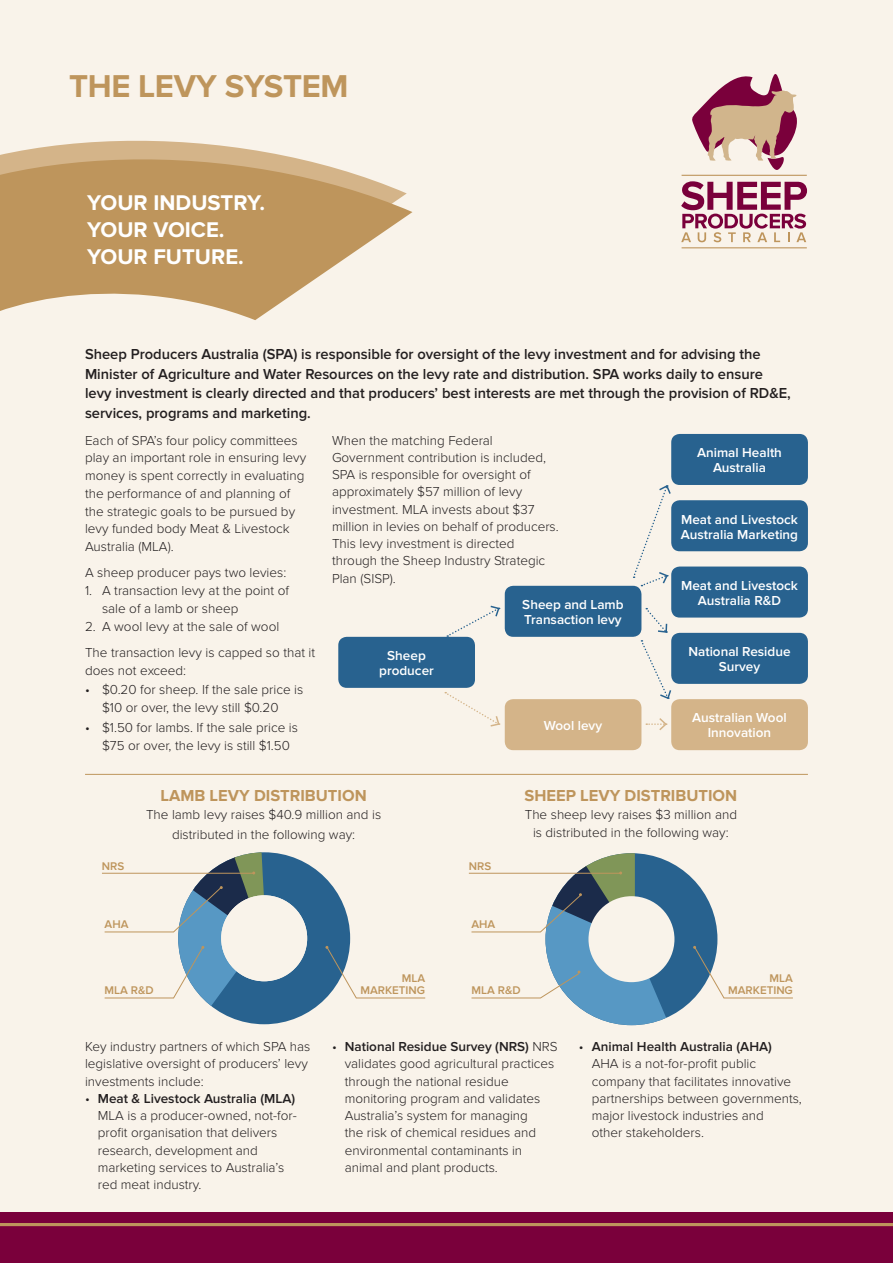
<style>
.page{position:relative;width:893px;height:1263px;background:#f9f3ea}
.page>*{position:absolute;margin:0;border:0;box-sizing:border-box;transform-origin:0 0}
.t1{font:700 32.7px "Proxima Nova";letter-spacing:-.01em;color:#be955c}
.t2{font:700 22.05px/26.7px "Proxima Nova";color:#fff}
.t3{font:700 16.5px "Proxima Nova";color:#be955c}
.t4{font:600 15px/19.5px "Proxima Nova";color:#231f20}
.List_Paragraph{font:300 13.5px/17.2px "Proxima Nova";color:#231f20}
.t5{font:600 13.5px/15px "Proxima Nova";color:#fff;text-align:center}
.List_Paragraph-2{font:600 11.55px "Proxima Nova";color:#be955c}
.s1{font-weight:600}
</style>
<div class="page">
<svg style="left:681px;top:181px;width:126px;height:61px"></svg>
<hr style="left:682px;top:175px;width:125px;height:1px;background:#be955c">
<hr style="left:682px;top:247px;width:125px;height:1px;background:#be955c">
<svg style="left:692px;top:74px;width:105px;height:96px"></svg>
<div style="left:0;top:1212px;width:893px;height:51px;background:#7a003b"></div>
<hr style="left:0;top:1223px;width:893px;height:3px;background:#be955c">
<svg style="left:0;top:140px;width:412px;height:180px;fill:#be955c"></svg>
<hr style="left:85px;top:774px;width:723px;height:1px;background:#be955c">
<div style="left:178px;top:852px;width:172px;height:172px;background:#28628f;border-radius:50%"></div>
<svg style="left:325px;top:946px;width:101px;height:52px"></svg>
<svg style="left:104px;top:852px;width:160px;height:158px"></svg>
<hr style="left:102px;top:873px;width:152px;height:1px;background:#be955c">
<div style="left:221px;top:895px;width:86px;height:86px;background:#f9f3ea;border-radius:50%"></div>
<div style="left:545px;top:853px;width:172px;height:172px;background:#28628f;border-radius:50%"></div>
<svg style="left:693px;top:946px;width:100px;height:52px"></svg>
<svg style="left:471px;top:853px;width:198px;height:172px"></svg>
<hr style="left:469px;top:873px;width:152px;height:1px;background:#be955c">
<div style="left:338px;top:637px;width:137px;height:51px;background:#28628f;border-radius:9px"></div>
<div style="left:505px;top:699px;width:136px;height:51px;background:#d4b489;border-radius:9px"></div>
<div style="left:671px;top:434px;width:137px;height:51px;background:#28628f;border-radius:9px"></div>
<div style="left:671px;top:500px;width:137px;height:51px;background:#28628f;border-radius:9px"></div>
<div style="left:671px;top:566px;width:137px;height:51px;background:#28628f;border-radius:9px"></div>
<div style="left:671px;top:633px;width:137px;height:51px;background:#28628f;border-radius:9px"></div>
<div style="left:671px;top:699px;width:137px;height:51px;background:#d4b489;border-radius:9px"></div>
<svg style="left:447px;top:605px;width:54px;height:32px"></svg>
<svg style="left:445px;top:692px;width:56px;height:35px"></svg>
<svg style="left:641px;top:640px;width:31px;height:59px"></svg>
<svg style="left:633px;top:485px;width:39px;height:101px"></svg>
<svg style="left:646px;top:608px;width:22px;height:25px"></svg>
<svg style="left:646px;top:718px;width:22px;height:13px"></svg>
<div style="left:505px;top:586px;width:136px;height:51px;background:#28628f;border-radius:9px"></div>
<p class="t1" style="left:69px;top:67px;width:281px">THE LEVY SYSTEM</p>
<p class="t2" style="left:87px;top:190px;width:179px">YOUR INDUSTRY.<br>YOUR VOICE.<br>YOUR FUTURE.</p>
<p class="t4" style="left:85px;top:345px;width:707px">Sheep Producers Australia (SPA) is responsible for oversight of the levy investment and for advising the Minister of Agriculture and Water Resources on the levy rate and distribution. SPA works daily to ensure levy investment is clearly directed and that producers’ best interests are met through the provision of RD&amp;E, services, programs and marketing.</p>
<p class="List_Paragraph" style="left:85px;top:432px;width:223px;line-height:17.7px">Each of SPA’s four policy committees play an important role in ensuring levy money is spent correctly in evaluating the performance of and planning of the strategic goals to be pursued by levy funded body Meat &amp; Livestock Australia (MLA).</p>
<p class="List_Paragraph" style="left:85px;top:565px;width:203px">A sheep producer pays two levies:</p>
<p class="List_Paragraph" style="left:102px;top:582px;width:189px;line-height:17.7px;text-indent:-17px">1. A transaction levy at the point of sale of a lamb or sheep</p>
<p class="List_Paragraph" style="left:85px;top:618px;width:196px">2. A wool levy at the sale of wool</p>
<p class="List_Paragraph" style="left:85px;top:644px;width:232px;line-height:17.7px">The transaction levy is capped so that it does not exceed:</p>
<p class="List_Paragraph" style="left:85px;top:681px;width:220px;line-height:17.7px;text-align:center">• $0.20 for sheep. If the sale price is $10 or over, the levy still $0.20</p>
<p class="List_Paragraph" style="left:102px;top:719px;width:197px;line-height:17.7px;text-indent:-17px">• $1.50 for lambs. If the sale price is $75 or over, the levy is still $1.50</p>
<p class="List_Paragraph" style="left:332px;top:432px;width:228px">When the matching Federal<br>Government contribution is included,<br>SPA is responsible for oversight of approximately $57 million of levy investment. MLA invests about $37 million in levies on behalf of producers.<br>This levy investment is directed through the Sheep Industry Strategic<br>Plan (SISP).</p>
<p class="t5" style="left:697px;top:446px;width:86px">Animal Health<br>Australia</p>
<p class="t5" style="left:681px;top:512px;width:119px;text-align:left">Meat and Livestock<br>Australia Marketing</p>
<p class="t5" style="left:681px;top:578px;width:118px">Meat and Livestock<br>Australia R&amp;D</p>
<p class="t5" style="left:522px;top:598px;width:103px;text-align:left">Sheep and Lamb<br>Transaction levy</p>
<p class="t5" style="left:688px;top:645px;width:104px">National Residue<br>Survey</p>
<p class="t5" style="left:692px;top:711px;width:96px">Australian Wool<br>Innovation</p>
<p class="t5" style="left:379px;top:649px;width:56px">Sheep producer</p>
<p class="t5" style="left:544px;top:718px;width:60px">Wool levy</p>
<p class="t3" style="left:160px;top:786px;width:208px">LAMB LEVY DISTRIBUTION</p>
<p class="List_Paragraph" style="left:146px;top:805px;width:237px;line-height:19.8px;text-align:center">The lamb levy raises $40.9 million and is distributed in the following way:</p>
<p class="t3" style="left:524px;top:786px;width:214px">SHEEP LEVY DISTRIBUTION</p>
<p class="List_Paragraph" style="left:525px;top:806px;width:214px;line-height:18px;text-align:center">The sheep levy raises $3 million and is distributed in the following way:</p>
<p class="List_Paragraph-2" style="left:102px;top:859px;width:24px">NRS</p>
<p class="List_Paragraph-2" style="left:469px;top:859px;width:24px">NRS</p>
<p class="List_Paragraph-2" style="left:105px;top:917px;width:25px">AHA</p>
<p class="List_Paragraph-2" style="left:471px;top:917px;width:25px">AHA</p>
<p class="List_Paragraph-2" style="left:402px;top:972px;width:25px">MLA</p>
<p class="List_Paragraph-2" style="left:769px;top:972px;width:25px">MLA</p>
<p class="List_Paragraph-2" style="left:105px;top:983px;width:51px">MLA R&amp;D</p>
<p class="List_Paragraph-2" style="left:360px;top:984px;width:66px">MARKETING</p>
<p class="List_Paragraph-2" style="left:471px;top:983px;width:51px">MLA R&amp;D</p>
<p class="List_Paragraph-2" style="left:728px;top:984px;width:66px">MARKETING</p>
<p class="List_Paragraph" style="left:85px;top:1038px;width:227px">Key industry partners of which SPA has legislative oversight of producers’ levy investments include:</p>
<p class="List_Paragraph" style="left:98px;top:1090px;width:201px;text-indent:-13px">• <span class="s1">Meat &amp; Livestock Australia (MLA)<br></span>MLA is a producer-owned, not-for&shy;profit organisation that delivers research, development and marketing services to Australia’s red meat industry.</p>
<p class="List_Paragraph" style="left:345px;top:1038px;width:214px;text-indent:-13px">• <span class="s1">National Residue Survey (NRS)</span> NRS validates good agricultural practices through the national residue monitoring program and validates Australia’s system for managing<br>the risk of chemical residues and environmental contaminants in animal and plant products.</p>
<p class="List_Paragraph" style="left:592px;top:1038px;width:212px;text-indent:-13px">• <span class="s1">Animal Health Australia (AHA)<br></span>AHA is a not-for-profit public company that facilitates innovative partnerships between governments, major livestock industries and<br>other stakeholders.</p>
</div>
